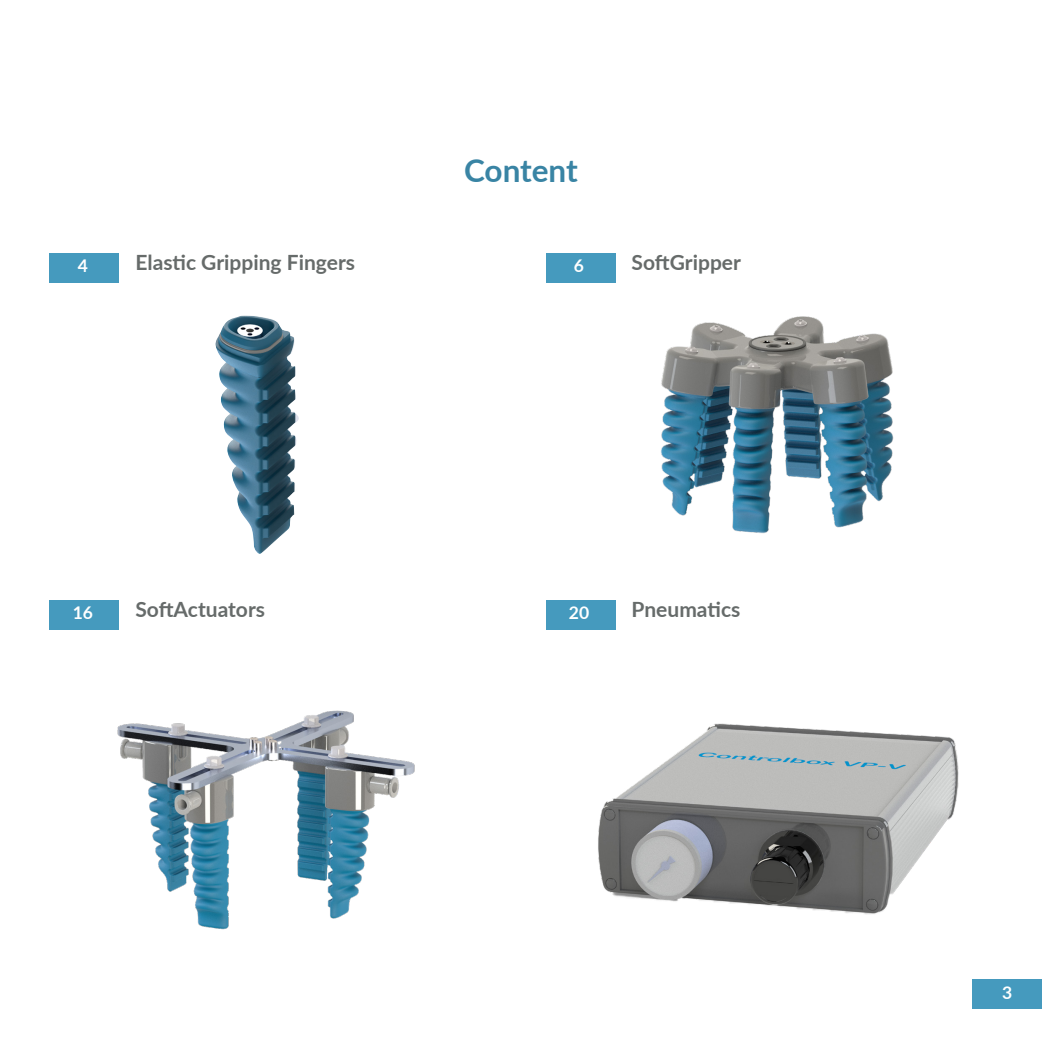
<style>
.page{position:relative;width:1042px;height:1042px;background:#fff}
.page>*{position:absolute;margin:0;border:0;box-sizing:border-box;transform-origin:0 0}
.t1{font:700 31.5px "Lato";letter-spacing:-.005em;color:#3984a4}
.t2{font:700 21px "Lato";color:#666b6a}
.t3{font:700 17.5px "Lato";color:#fff}
</style>
<div class="page">
<div style="left:972px;top:979px;width:70px;height:29px;background:#459abe"></div>
<div style="left:50px;top:253px;width:69px;height:30px;background:#459abe"></div>
<div style="left:546px;top:600px;width:69px;height:30px;background:#459abe"></div>
<div style="left:546px;top:253px;width:69px;height:30px;background:#459abe"></div>
<img style="left:117px;top:710px;width:298px;height:220px">
<img style="left:598px;top:723px;width:361px;height:192px">
<div style="left:50px;top:600px;width:69px;height:30px;background:#459abe"></div>
<img style="left:615px;top:267px;width:279px;height:267px">
<img style="left:215px;top:316px;width:84px;height:238px">
<p class="t3" style="left:78px;top:253px;width:12px">4</p>
<p class="t2" style="left:135px;top:247px;width:221px">Elastic Gripping Fingers</p>
<p class="t1" style="left:464px;top:147px;width:115px">Content</p>
<p class="t3" style="left:574px;top:253px;width:12px">6</p>
<p class="t2" style="left:631px;top:247px;width:111px">SoftGripper</p>
<p class="t3" style="left:73px;top:600px;width:22px">16</p>
<p class="t2" style="left:135px;top:594px;width:131px">SoftActuators</p>
<p class="t3" style="left:569px;top:600px;width:22px">20</p>
<p class="t2" style="left:631px;top:594px;width:110px">Pneumatics</p>
<p class="t3" style="left:1002px;top:980px;width:12px">3</p>
</div>
